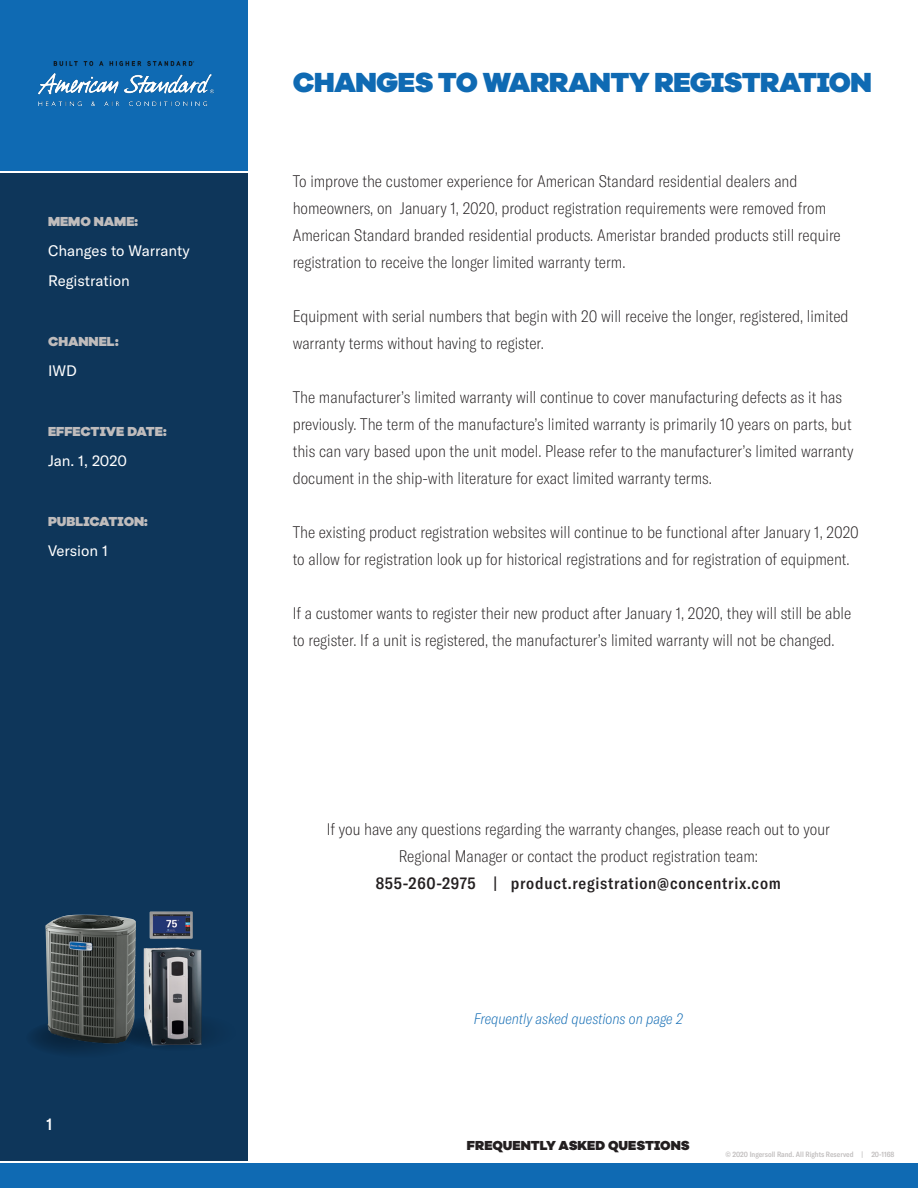
<style>
.page{position:relative;width:918px;height:1188px;background:#fff}
.page>*{position:absolute;margin:0;border:0;box-sizing:border-box;transform-origin:0 0}
.t1{font:900 28.5px "Galano Grotesque Alt";letter-spacing:-.02em;color:#0f6ab3}
.t2{font:100 condensed 16.5px/27px "GT America";color:#231f20}
.t3{font:500 condensed 16.5px "GT America";letter-spacing:.045em;color:#231f20}
.t4{font:500 condensed 16.5px "GT America";color:#fff}
.t5{font:15px/30px "GT America";color:#fff}
.t6{font:italic 100 condensed 15px "GT America";color:#0f6ab3}
.t7{font:900 13.5px "Galano Grotesque Alt";color:#bfbcbc}
.t8{font:900 13.5px "Galano Grotesque Alt";color:#231f20}
.t9{font:500 condensed 7.5px "GT America";color:#bfbcbc}
</style>
<div class="page">
<div style="left:0;top:174px;width:248px;height:987px;background:#0e365a"></div>
<div style="left:0;top:1163px;width:918px;height:25px;background:#0f6ab3"></div>
<div style="left:0;top:0;width:248px;height:171px;background:#0f6ab3"></div>
<img style="left:38px;top:62px;width:176px;height:44px">
<div style="left:115px;top:1014px;width:126px;height:37px;background:#0d3355;border-radius:50%"></div>
<img style="left:144px;top:947px;width:58px;height:98px">
<img style="left:150px;top:911px;width:43px;height:28px">
<svg style="left:25px;top:1018px;width:121px;height:41px;fill:#0c3051"></svg>
<img style="left:45px;top:915px;width:91px;height:128px">
<p class="t7" style="left:48px;top:213px;width:92px">MEMO NAME:</p>
<p class="t5" style="left:48px;top:236px;width:143px">Changes to Warranty<br>Registration</p>
<p class="t7" style="left:48px;top:333px;width:72px">CHANNEL:</p>
<p class="t5" style="left:48px;top:356px;width:30px">IWD</p>
<p class="t7" style="left:48px;top:423px;width:120px">EFFECTIVE DATE:</p>
<p class="t5" style="left:48px;top:446px;width:80px">Jan. 1, 2020</p>
<p class="t7" style="left:48px;top:513px;width:101px">PUBLICATION:</p>
<p class="t5" style="left:48px;top:536px;width:62px">Version 1</p>
<p class="t4" style="left:46px;top:1115px;width:7px">1</p>
<p class="t1" style="left:293px;top:63px;width:581px">CHANGES TO WARRANTY REGISTRATION</p>
<p class="t2" style="left:293px;top:168px;width:550px">To improve the customer experience for American Standard residential dealers and homeowners, on January 1, 2020, product registration requirements were removed from American Standard branded residential products. Ameristar branded products still require registration to receive the longer limited warranty term.</p>
<p class="t2" style="left:293px;top:303px;width:557px">Equipment with serial numbers that begin with 20 will receive the longer, registered, limited warranty terms without having to register.</p>
<p class="t2" style="left:293px;top:384px;width:562px">The manufacturer’s limited warranty will continue to cover manufacturing defects as it has previously. The term of the manufacture’s limited warranty is primarily 10 years on parts, but this can vary based upon the unit model. Please refer to the manufacturer’s limited warranty document in the ship-with literature for exact limited warranty terms.</p>
<p class="t2" style="left:293px;top:519px;width:568px">The existing product registration websites will continue to be functional after January 1, 2020 to allow for registration look up for historical registrations and for registration of equipment.</p>
<p class="t2" style="left:293px;top:600px;width:560px">If a customer wants to register their new product after January 1, 2020, they will still be able to register. If a unit is registered, the manufacturer’s limited warranty will not be changed.</p>
<p class="t2" style="left:327px;top:816px;width:505px">If you have any questions regarding the warranty changes, please reach out to your</p>
<p class="t2" style="left:399px;top:843px;width:361px">Regional Manager or contact the product registration team:</p>
<p class="t3" style="left:376px;top:873px;width:407px">855-260-2975 | product.registration@concentrix.com</p>
<p class="t6" style="left:474px;top:1010px;width:211px">Frequently asked questions on page 2</p>
<p class="t8" style="left:467px;top:1136px;width:224px">FREQUENTLY ASKED QUESTIONS</p>
<p class="t9" style="left:725px;top:1150px;width:171px">© 2020 Ingersoll Rand. All Rights Reserved | 20-1168</p>
</div>
